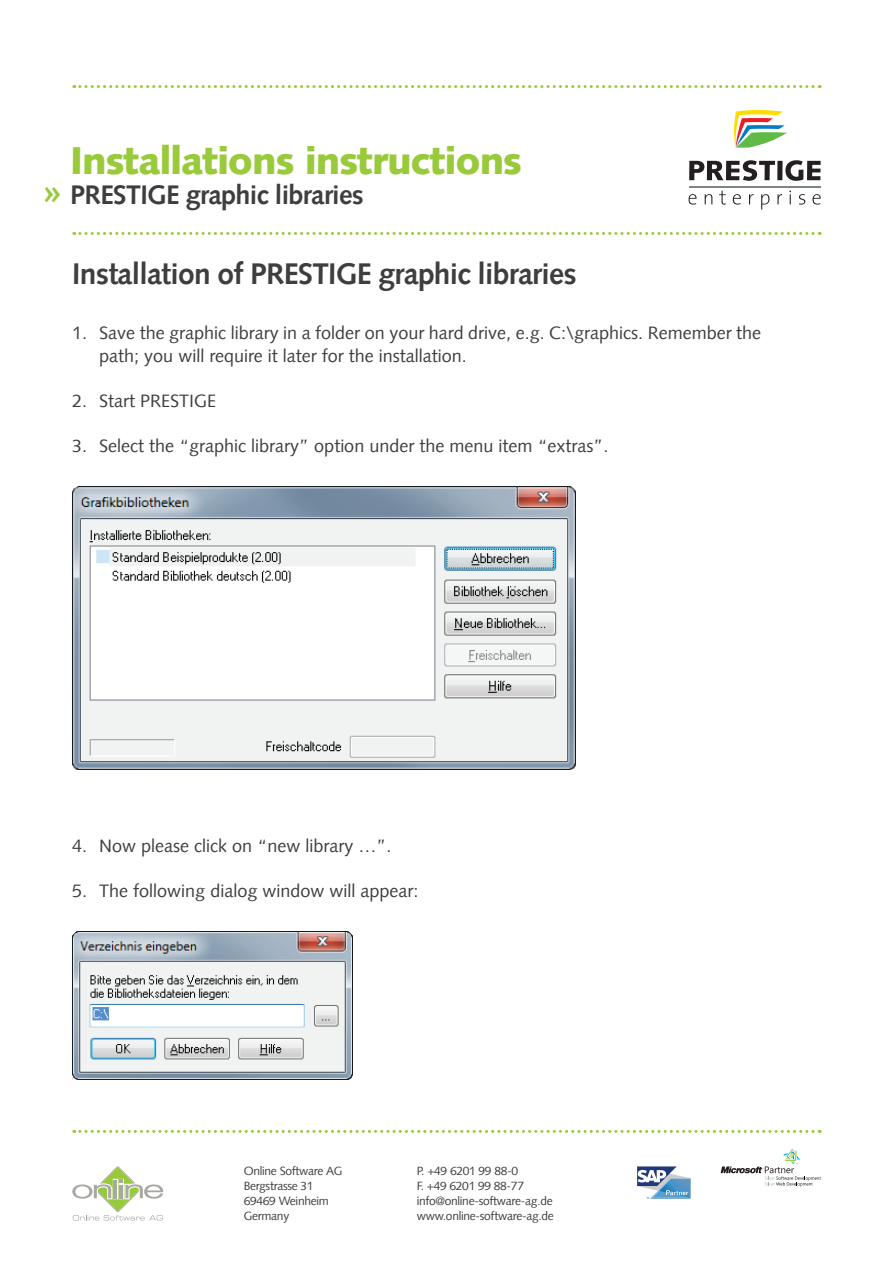
<style>
.page{position:relative;width:893px;height:1263px;background:#fff}
.page>*{position:absolute;margin:0;border:0;box-sizing:border-box;transform-origin:0 0}
.t1{font:900 39px "Syntax LT";letter-spacing:-.025em;color:#99ca3b}
.t2{font:700 30px "Syntax LT";letter-spacing:-.025em;color:#3e3e3f}
.t3{font:700 27px "Syntax LT";letter-spacing:-.025em;color:#3e3e3f}
.t4{font:18px/22.5px "Syntax LT";color:#3e3e3f}
.t5{font:12px/15px "Syntax LT";letter-spacing:-.025em;color:#3e3e3f}
.s1{font-size:37.5px;color:#99ca3b}
</style>
<div class="page">
<svg style="left:637px;top:1166px;width:53px;height:32px"></svg>
<svg style="left:721px;top:1149px;width:100px;height:37px"></svg>
<svg style="left:72px;top:1166px;width:91px;height:54px"></svg>
<svg style="left:74px;top:1130px;width:746px;height:3px"></svg>
<svg style="left:689px;top:160px;width:86px;height:21px"></svg>
<div style="left:777px;top:161px;width:5px;height:19px;background:#231f20"></div>
<svg style="left:785px;top:160px;width:36px;height:21px"></svg>
<svg style="left:688px;top:194px;width:9px;height:11px"></svg>
<svg style="left:705px;top:194px;width:7px;height:10px"></svg>
<svg style="left:719px;top:191px;width:7px;height:14px"></svg>
<svg style="left:733px;top:194px;width:8px;height:11px"></svg>
<svg style="left:749px;top:194px;width:5px;height:10px"></svg>
<svg style="left:761px;top:194px;width:8px;height:16px"></svg>
<svg style="left:777px;top:194px;width:5px;height:10px"></svg>
<svg style="left:789px;top:191px;width:2px;height:13px"></svg>
<svg style="left:799px;top:194px;width:6px;height:11px"></svg>
<svg style="left:812px;top:194px;width:9px;height:11px"></svg>
<hr style="left:689px;top:186px;width:132px;height:1px;background:#808285">
<svg style="left:733px;top:110px;width:54px;height:38px"></svg>
<svg style="left:74px;top:85px;width:746px;height:3px"></svg>
<svg style="left:74px;top:232px;width:746px;height:3px"></svg>
<img style="left:72px;top:486px;width:504px;height:283px">
<img style="left:72px;top:932px;width:280px;height:148px">
<h1 class="t1" style="left:70px;top:138px;width:453px">Installations instructions</h1>
<h3 class="t3" style="left:42px;top:180px;width:323px"><span class="s1">»</span> PRESTIGE graphic libraries</h3>
<h2 class="t2" style="left:72px;top:256px;width:506px">Installation of PRESTIGE graphic libraries</h2>
<p class="t4" style="left:99px;top:322px;width:663px;text-indent:-27px">1. Save the graphic library in a folder on your hard drive, e.g. C:\graphics. Remember the path; you will require it later for the installation.</p>
<p class="t4" style="left:72px;top:389px;width:145px">2. Start PRESTIGE</p>
<p class="t4" style="left:72px;top:434px;width:538px">3. Select the “graphic library” option under the menu item “extras”.</p>
<p class="t4" style="left:72px;top:835px;width:321px">4. Now please click on “new library …”.</p>
<p class="t4" style="left:72px;top:880px;width:348px">5. The following dialog window will appear:</p>
<p class="t5" style="left:244px;top:1164px;width:100px">Online Software AG<br>Bergstrasse 31<br>69469 Weinheim<br>Germany</p>
<p class="t5" style="left:417px;top:1164px;width:139px">P. +49 6201 99 88-0<br>F. +49 6201 99 88-77 info@online-software-ag.de www.online-software-ag.de</p>
</div>
